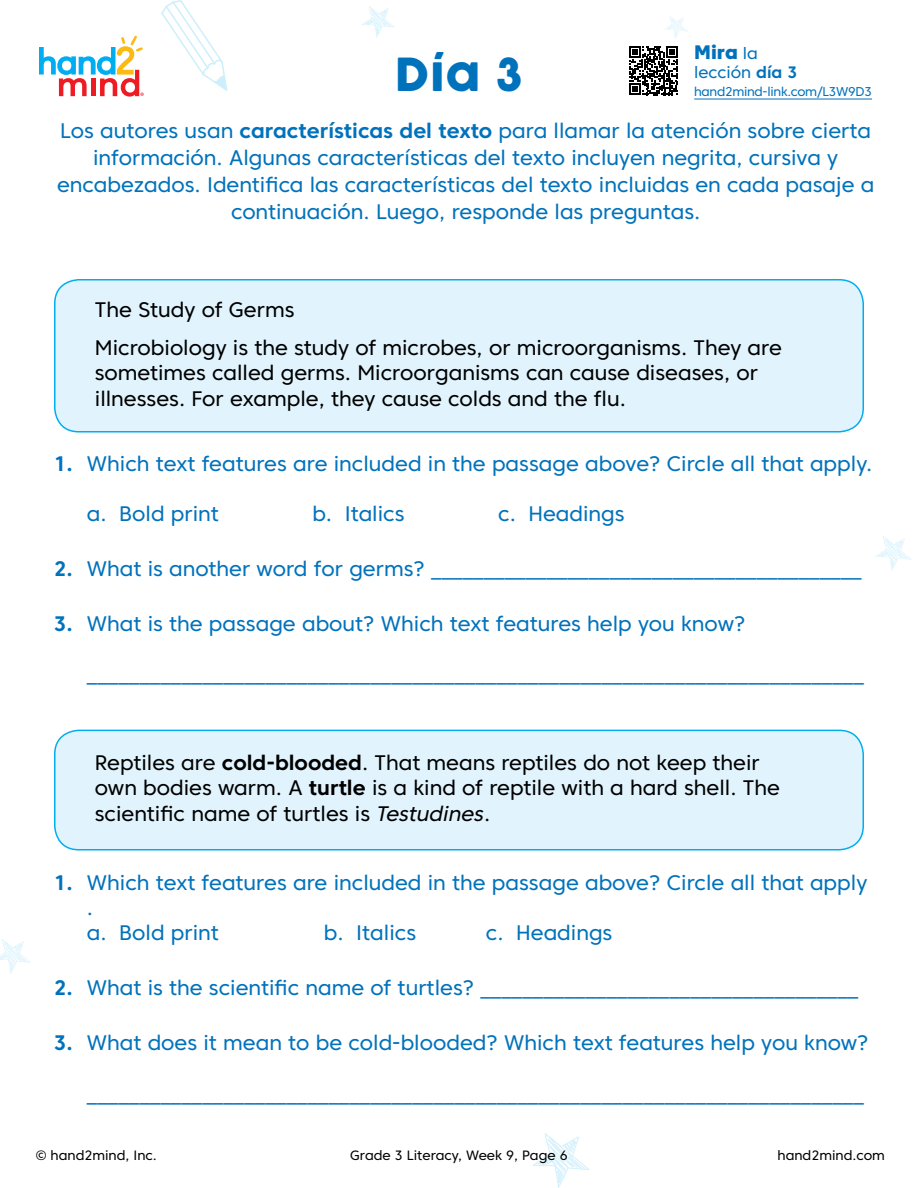
<style>
.page{position:relative;width:918px;height:1188px;background:#fff}
.page>*{position:absolute;margin:0;border:0;box-sizing:border-box;transform-origin:0 0}
.t1{font:45px "Cocogoose Pro";color:#0072bc}
.t2{font:21px/27px "Core Sans C 45";color:#0072bc;text-align:center}
.t3{font:21px/25.2px "Core Sans C 45";color:#000}
.t4{font:800 19.5px "Core Sans C 85";color:#0072bc}
.t5{font:16.5px "Core Sans C 45";color:#0072bc}
.t6{font:13.5px "Core Sans C 45";color:#000}
.t7{font:12.75px "Core Sans C 45";letter-spacing:-.02em;color:#0072bc}
.s1{font-family:"Core Sans C 45";font-weight:400;font-size:16.5px}
.s2{font-family:"Core Sans C 65";font-weight:700}
.s3{font-family:"Core Sans C 45 Regular It"}
</style>
<div class="page">
<svg style="left:362px;top:6px;width:32px;height:32px"></svg>
<svg style="left:161px;top:0;width:66px;height:91px"></svg>
<svg style="left:0;top:939px;width:30px;height:35px"></svg>
<svg style="left:875px;top:536px;width:36px;height:35px"></svg>
<svg style="left:532px;top:1133px;width:58px;height:55px"></svg>
<svg style="left:664px;top:16px;width:24px;height:23px"></svg>
<svg style="left:39px;top:36px;width:105px;height:61px"></svg>
<svg style="left:629px;top:46px;width:49px;height:49px"></svg>
<hr style="left:694px;top:99px;width:178px;height:1px;background:#0072bc">
<div style="left:55px;top:280px;width:808px;height:152px;background:#e1f4fd;border-radius:24px"></div>
<div style="left:54px;top:279px;width:810px;height:154px;border:2px solid #00aeef;border-radius:24px"></div>
<div style="left:55px;top:730px;width:808px;height:120px;background:#e1f4fd;border-radius:24px"></div>
<div style="left:54px;top:730px;width:810px;height:120px;border:2px solid #00aeef;border-radius:24px"></div>
<h1 class="t1" style="left:395px;top:44px;width:130px">Día 3</h1>
<p class="t4" style="left:694px;top:40px;width:65px">Mira <span class="s1">la</span></p>
<p class="t5" style="left:694px;top:62px;width:105px">lección <span class="s2">día 3</span></p>
<p class="t7" style="left:694px;top:84px;width:179px">hand2mind-link.com/L3W9D3</p>
<p class="t2" style="left:57px;top:117px;width:819px">Los autores usan <span class="s2">características del texto</span> para llamar la atención sobre cierta información. Algunas características del texto incluyen negrita, cursiva y encabezados. Identifica las características del texto incluidas en cada pasaje a continuación. Luego, responde las preguntas.</p>
<p class="t3" style="left:95px;top:290px;width:689px;line-height:38.7px">The Study of Germs<br>Microbiology is the study of microbes, or microorganisms. They are</p>
<p class="t3" style="left:95px;top:360px;width:665px">sometimes called germs. Microorganisms can cause diseases, or illnesses. For example, they cause colds and the flu.</p>
<p class="t2" style="left:54px;top:450px;width:820px"><span class="s2">1.</span> Which text features are included in the passage above? Circle all that apply.</p>
<p class="t2" style="left:87px;top:500px;width:133px">a. Bold print</p>
<p class="t2" style="left:312px;top:500px;width:94px">b. Italics</p>
<p class="t2" style="left:498px;top:500px;width:128px">c. Headings</p>
<p class="t2" style="left:54px;top:555px;width:809px"><span class="s2">2.</span> What is another word for germs? _________________________________________</p>
<p class="t2" style="left:54px;top:610px;width:693px"><span class="s2">3.</span> What is the passage about? Which text features help you know?</p>
<p class="t2" style="left:87px;top:660px;width:779px">__________________________________________________________________________</p>
<p class="t3" style="left:95px;top:750px;width:687px">Reptiles are <span class="s2">cold-blooded</span>. That means reptiles do not keep their own bodies warm. A <span class="s2">turtle</span> is a kind of reptile with a hard shell. The scientific name of turtles is <span class="s3">Testudines</span>.</p>
<p class="t2" style="left:87px;top:870px;width:782px;line-height:25.2px;text-align:left;text-indent:-33px"><span class="s2">1.</span> Which text features are included in the passage above? Circle all that apply .<br>a. Bold print</p>
<p class="t2" style="left:324px;top:919px;width:94px">b. Italics</p>
<p class="t2" style="left:486px;top:919px;width:128px">c. Headings</p>
<p class="t2" style="left:54px;top:974px;width:806px"><span class="s2">2.</span> What is the scientific name of turtles? ____________________________________</p>
<p class="t2" style="left:54px;top:1029px;width:816px"><span class="s2">3.</span> What does it mean to be cold-blooded? Which text features help you know?</p>
<p class="t2" style="left:87px;top:1080px;width:779px">__________________________________________________________________________</p>
<p class="t6" style="left:36px;top:1147px;width:123px">© hand2mind, Inc.</p>
<p class="t6" style="left:350px;top:1147px;width:219px">Grade 3 Literacy, Week 9, Page 6</p>
<p class="t6" style="left:778px;top:1147px;width:109px">hand2mind.com</p>
</div>
